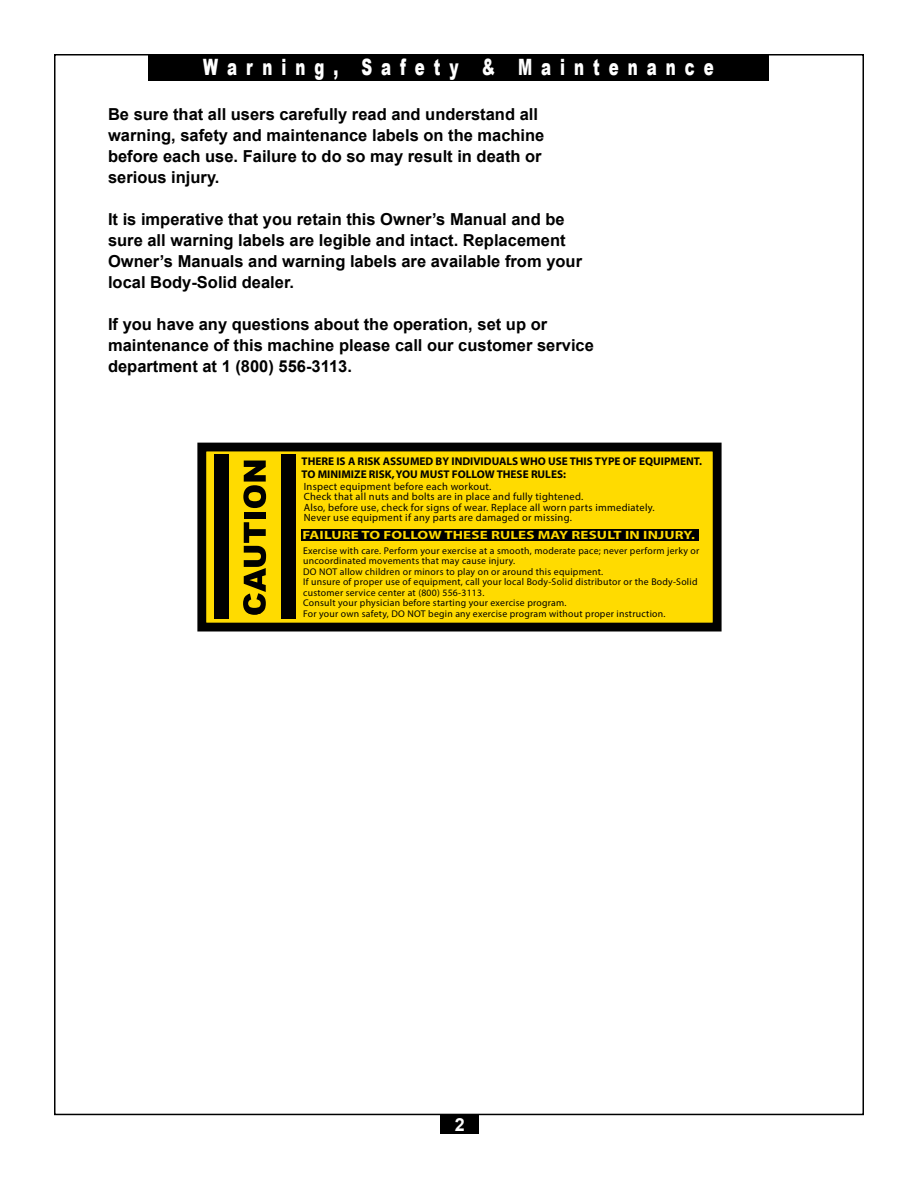
<style>
.page{position:relative;width:918px;height:1188px;background:#fff}
.page>*{position:absolute;margin:0;border:0;box-sizing:border-box;transform-origin:0 0}
.t1{font:900 22.5px "Arial";letter-spacing:.6em;color:#fff;scale:.67 1}
.t2{font:700 18px "Arial";color:#fff}
.t3{font:700 16.5px/21px "Arial";color:#000}
.t4{font:700 12px "Myriad";letter-spacing:.01em;color:#ffdb00;scale:1.25 1}
.t5{font:700 11.25px/13.5px "Myriad";color:#000}
.t6{font:10.5px/10.5px "Myriad Pro";letter-spacing:.025em;color:#000}
.t7{font:9.75px/10.5px "Myriad Pro";letter-spacing:.025em;color:#000}
</style>
<div class="page">
<div style="left:149px;top:55px;width:620px;height:26px;background:#000"></div>
<div style="left:440px;top:1115px;width:38px;height:19px;background:#000"></div>
<div style="left:201px;top:446px;width:515px;height:182px;background:#ffdb00"></div>
<div style="left:214px;top:454px;width:82px;height:165px;background:#000"></div>
<div style="left:229px;top:454px;width:51px;height:167px;background:#ffdb00"></div>
<div style="left:244px;top:512px;width:22px;height:7px;background:#000"></div>
<svg style="left:243px;top:461px;width:23px;height:47px"></svg>
<svg style="left:243px;top:522px;width:23px;height:93px"></svg>
<div style="left:197px;top:443px;width:525px;height:189px;border:9px solid #000"></div>
<div style="left:302px;top:529px;width:397px;height:12px;background:#000"></div>
<h1 class="t1" style="left:203px;top:51px;width:764px">Warning, Safety &amp; Maintenance</h1>
<p class="t3" style="left:108px;top:104px;width:438px">Be sure that all users carefully read and understand all warning, safety and maintenance labels on the machine before each use. Failure to do so may result in death or serious injury.</p>
<p class="t3" style="left:108px;top:209px;width:476px">It is imperative that you retain this Owner’s Manual and be sure all warning labels are legible and intact. Replacement Owner’s Manuals and warning labels are available from your local Body-Solid dealer.</p>
<p class="t3" style="left:108px;top:314px;width:487px">If you have any questions about the operation, set up or maintenance of this machine please call our customer service department at 1 (800) 556-3113.</p>
<p class="t5" style="left:302px;top:454px;width:402px">THERE IS A RISK ASSUMED BY INDIVIDUALS WHO USE THIS TYPE OF EQUIPMENT.<br>TO MINIMIZE RISK, YOU MUST FOLLOW THESE RULES:</p>
<p class="t6" style="left:304px;top:481px;width:353px">Inspect equipment before each workout.<br>Check that all nuts and bolts are in place and fully tightened.<br>Also, before use, check for signs of wear. Replace all worn parts immediately.<br>Never use equipment if any parts are damaged or missing.</p>
<p class="t4" style="left:303px;top:529px;width:315px">FAILURE TO FOLLOW THESE RULES MAY RESULT IN INJURY.</p>
<p class="t7" style="left:303px;top:545px;width:398px">Exercise with care. Perform your exercise at a smooth, moderate pace; never perform jerky or uncoordinated movements that may cause injury.<br>DO NOT allow children or minors to play on or around this equipment.<br>If unsure of proper use of equipment, call your local Body-Solid distributor or the Body-Solid customer service center at (800) 556-3113.<br>Consult your physician before starting your exercise program.<br>For your own safety, DO NOT begin any exercise program without proper instruction.</p>
<p class="t2" style="left:455px;top:1113px;width:12px">2</p>
</div>
